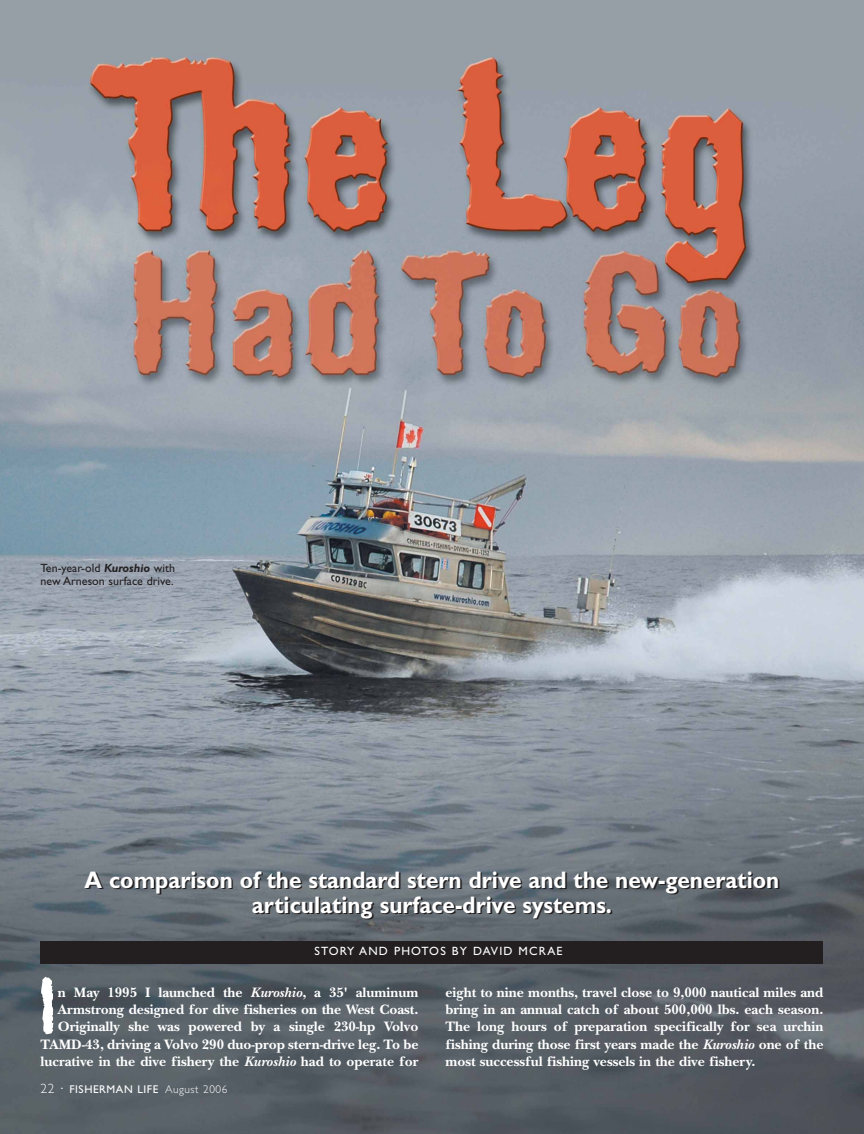
<style>
.page{position:relative;width:864px;height:1134px;background:#fff}
.page>*{position:absolute;margin:0;border:0;box-sizing:border-box;transform-origin:0 0}
.t1{font:72px "Magnet";color:#fff}
.t2{font:700 24px/25.5px "Gill Sans";color:#fff;text-align:center;scale:.94 1}
.t3{font:700 14.25px/17.2px "New Baskerville";color:#fff;text-align:right}
.t4{font:12px/12.5px "Gill Sans";color:#231f20}
.t5{font:12px "Gill Sans";letter-spacing:.1em;color:#fff}
.t6{font:11.25px "Gill Sans";letter-spacing:.05em;color:#fff}
.s1{font-weight:700;font-style:italic}
.s2{font-style:italic}
.s3{font-weight:300;font-size:13.5px}
.s4{font-weight:300}
</style>
<div class="page">
<img style="left:0;top:0;width:864px;height:1134px">
<div style="left:40px;top:941px;width:784px;height:23px;background:#231f20"></div>
<p class="t4" style="left:40px;top:563px;width:136px">Ten-year-old <span class="s1">Kuroshio</span> with new Arneson surface drive.</p>
<h2 class="t2" style="left:85px;top:870px;width:741px">A comparison of the standard stern drive and the new-generation articulating surface-drive systems.</h2>
<p class="t5" style="left:314px;top:947px;width:250px">STORY AND PHOTOS BY DAVID MCRAE</p>
<h1 class="t1" style="left:40px;top:966px;width:19px">I</h1>
<p class="t3" style="left:40px;top:985px;width:380px">n May 1995 I launched the <span class="s2">Kuroshio</span>, a 35' aluminum Armstrong designed for dive fisheries on the West Coast.<br>Originally she was powered by a single 230-hp Volvo TAMD-43, driving a Volvo 290 duo-prop stern-drive leg. To be lucrative in the dive fishery the <span class="s2">Kuroshio</span> had to operate for</p>
<p class="t3" style="left:445px;top:985px;width:380px;text-align:justify">eight to nine months, travel close to 9,000 nautical miles and bring in an annual catch of about 500,000 lbs. each season.<br>The long hours of preparation specifically for sea urchin fishing during those first years made the <span class="s2">Kuroshio</span> one of the most successful fishing vessels in the dive fishery.</p>
<p class="t6" style="left:40px;top:1085px;width:188px"><span class="s3">22 ·</span> FISHERMAN LIFE <span class="s4">August 2006</span></p>
</div>
